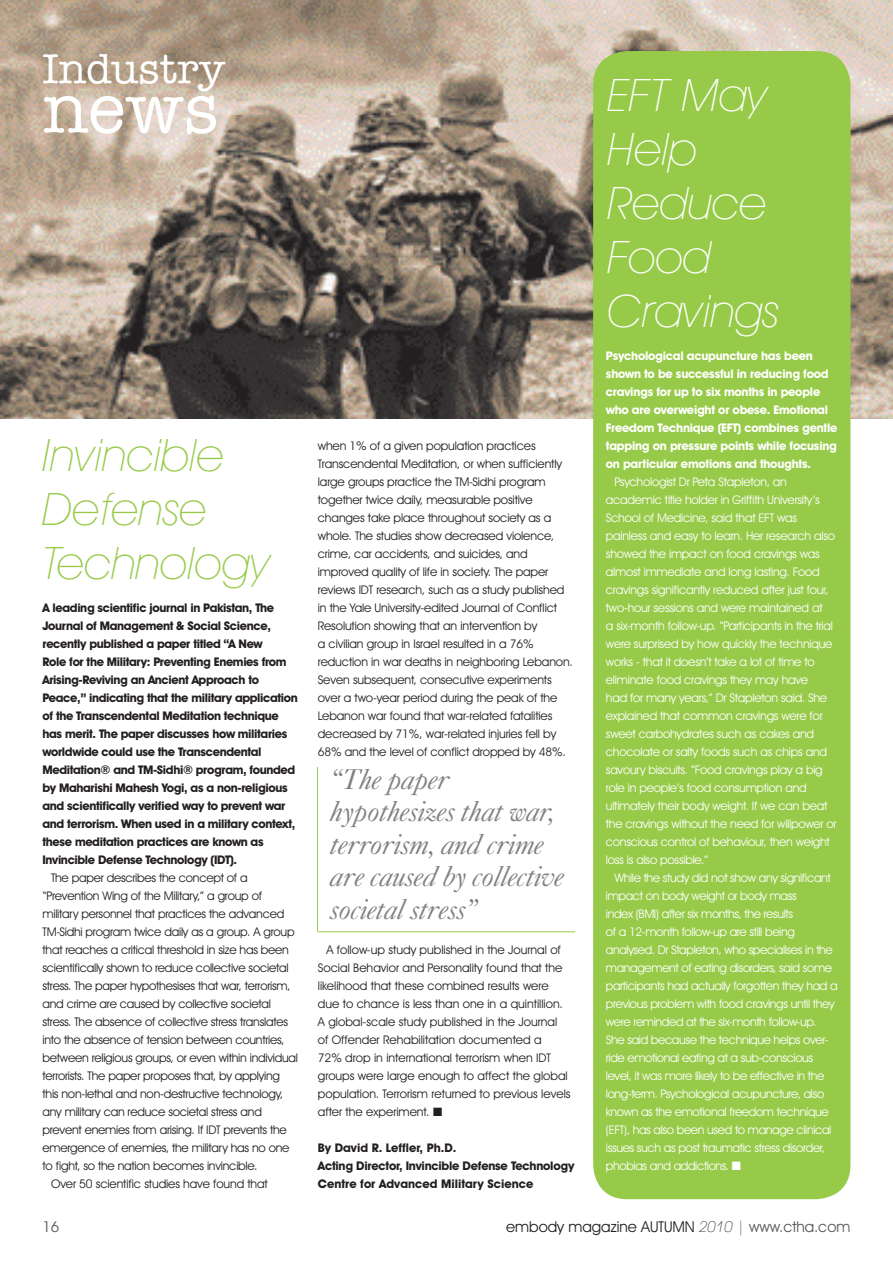
<style>
.page{position:relative;width:893px;height:1263px;background:#fff}
.page>*{position:absolute;margin:0;border:0;box-sizing:border-box;transform-origin:0 0}
.t1{font:500 69px "American Typewriter";color:#fff}
.t2{font:italic 200 45px/54px "Avant Garde IT Cby BT";color:#fff}
.t3{font:italic 200 45px/54px "Avant Garde IT Cby BT";color:#97ca49}
.t4{font:500 42px "American Typewriter";color:#fff}
.t5{font:italic 28.5px/32.4px "Caslon 540 BT";color:#808285}
.t6{font:15px "Avant Garde IT Cby BT";color:#231f20}
.t7{font:15px "Avant Garde IT Cby BT";color:#57585a}
.t8{font:12px/18px "Avant Garde IT Cby BT";letter-spacing:-.01em;color:#231f20}
.t9{font:12px/18px "Avant Garde IT Cby BT";letter-spacing:-.02em;color:#fff}
.t10{font:700 12px/18px "Avant Garde IT Cby BT";letter-spacing:-.03em;color:#231f20}
.t11{font:700 12px/18px "Avant Garde IT Cby BT";letter-spacing:-.02em;color:#fff}
.t12{font:700 12px/18px "Avant Garde IT Cby BT";color:#231f20}
.s1{font-weight:200;font-style:italic}
.s2{font-weight:200;font-style:italic;color:#57585a}
.s3{color:#57585a}
</style>
<div class="page">
<img style="left:0;top:0;width:893px;height:419px">
<div style="left:593px;top:51px;width:257px;height:1148px;background:#97ca49;border-radius:34px"></div>
<hr style="left:317px;top:767px;width:1px;height:164px;background:#97ca49">
<hr style="left:318px;top:931px;width:257px;height:1px;background:#97ca49">
<h3 class="t4" style="left:43px;top:45px;width:185px">Industry</h3>
<h1 class="t1" style="left:43px;top:70px;width:178px">news</h1>
<h2 class="t3" style="left:43px;top:428px;width:229px">Invincible<br>Defense<br>Technology</h2>
<p class="t10" style="left:43px;top:599px;width:257px">A leading scientific journal in Pakistan, The Journal of Management &amp; Social Science, recently published a paper titled “A New<br>Role for the Military: Preventing Enemies from Arising-Reviving an Ancient Approach to Peace,” indicating that the military application of the Transcendental Meditation technique has merit. The paper discusses how militaries worldwide could use the Transcendental Meditation® and TM-Sidhi® program, founded by Maharishi Mahesh Yogi, as a non-religious and scientifically verified way to prevent war and terrorism. When used in a military context, these meditation practices are known as Invincible Defense Technology (IDT).</p>
<p class="t8" style="left:51px;top:869px;width:198px">The paper describes the concept of a</p>
<p class="t8" style="left:43px;top:887px;width:221px">“Prevention Wing of the Military,” a group of</p>
<p class="t8" style="left:43px;top:905px;width:243px">military personnel that practices the advanced</p>
<p class="t8" style="left:43px;top:923px;width:254px">TM-Sidhi program twice daily as a group. A group</p>
<p class="t8" style="left:43px;top:941px;width:248px">that reaches a critical threshold in size has been</p>
<p class="t8" style="left:43px;top:959px;width:248px">scientifically shown to reduce collective societal</p>
<p class="t8" style="left:43px;top:977px;width:250px">stress. The paper hypothesises that war, terrorism,</p>
<p class="t8" style="left:43px;top:995px;width:230px">and crime are caused by collective societal</p>
<p class="t8" style="left:43px;top:1013px;width:247px">stress. The absence of collective stress translates</p>
<p class="t8" style="left:43px;top:1031px;width:244px">into the absence of tension between countries,</p>
<p class="t8" style="left:43px;top:1049px;width:257px">between religious groups, or even within individual</p>
<p class="t8" style="left:43px;top:1067px;width:239px">terrorists. The paper proposes that, by applying</p>
<p class="t8" style="left:43px;top:1085px;width:242px">this non-lethal and non-destructive technology,</p>
<p class="t8" style="left:43px;top:1103px;width:221px">any military can reduce societal stress and</p>
<p class="t8" style="left:43px;top:1121px;width:246px">prevent enemies from arising. If IDT prevents the</p>
<p class="t8" style="left:43px;top:1139px;width:248px">emergence of enemies, the military has no one</p>
<p class="t8" style="left:43px;top:1157px;width:216px">to fight, so the nation becomes invincible.</p>
<p class="t8" style="left:51px;top:1175px;width:218px">Over 50 scientific studies have found that</p>
<p class="t8" style="left:318px;top:437px;width:256px">when 1% of a given population practices Transcendental Meditation, or when sufficiently large groups practice the TM-Sidhi program together twice daily, measurable positive changes take place throughout society as a whole. The studies show decreased violence, crime, car accidents, and suicides, and improved quality of life in society. The paper reviews IDT research, such as a study published in the Yale University-edited Journal of Conflict Resolution showing that an intervention by<br>a civilian group in Israel resulted in a 76% reduction in war deaths in neighboring Lebanon.<br>Seven subsequent, consecutive experiments over a two-year period during the peak of the Lebanon war found that war-related fatalities decreased by 71%, war-related injuries fell by 68% and the level of conflict dropped by 48%.</p>
<h3 class="t5" style="left:331px;top:762px;width:235px">“The paper hypothesizes that war, terrorism, and crime are caused by collective societal stress”</h3>
<p class="t8" style="left:318px;top:941px;width:254px;text-indent:9px">A follow-up study published in the Journal of Social Behavior and Personality found that the likelihood that these combined results were due to chance is less than one in a quintillion.<br>A global-scale study published in the Journal of Offender Rehabilitation documented a<br>72% drop in international terrorism when IDT groups were large enough to affect the global population. Terrorism returned to previous levels after the experiment. ■</p>
<p class="t12" style="left:318px;top:1139px;width:258px">By David R. Leffler, Ph.D.<br>Acting Director, Invincible Defense Technology<br>Centre for Advanced Military Science</p>
<h2 class="t2" style="left:607px;top:68px;width:173px">EFT May<br>Help<br>Reduce<br>Food<br>Cravings</h2>
<p class="t11" style="left:606px;top:347px;width:233px">Psychological acupuncture has been shown to be successful in reducing food cravings for up to six months in people who are overweight or obese. Emotional Freedom Technique (EFT) combines gentle tapping on pressure points while focusing on particular emotions and thoughts.</p>
<p class="t9" style="left:606px;top:473px;width:232px;text-indent:9px">Psychologist Dr Peta Stapleton, an academic title holder in Griffith University’s School of Medicine, said that EFT was painless and easy to learn. Her research also showed the impact on food cravings was almost immediate and long lasting. Food cravings significantly reduced after just four, two-hour sessions and were maintained at<br>a six-month follow-up. “Participants in the trial were surprised by how quickly the technique works - that it doesn’t take a lot of time to eliminate food cravings they may have<br>had for many years,” Dr Stapleton said. She explained that common cravings were for sweet carbohydrates such as cakes and chocolate or salty foods such as chips and savoury biscuits. “Food cravings play a big role in people’s food consumption and ultimately their body weight. If we can beat the cravings without the need for willpower or conscious control of behaviour, then weight loss is also possible.”</p>
<p class="t9" style="left:606px;top:869px;width:233px;text-indent:9px">While the study did not show any significant impact on body weight or body mass<br>index (BMI) after six months, the results<br>of a 12-month follow-up are still being analysed. Dr Stapleton, who specialises in the management of eating disorders, said some participants had actually forgotten they had a previous problem with food cravings until they were reminded at the six-month follow-up.<br>She said because the technique helps over&shy;ride emotional eating at a sub-conscious level, it was more likely to be effective in the long-term. Psychological acupuncture, also known as the emotional freedom technique (EFT), has also been used to manage clinical issues such as post traumatic stress disorder, phobias and addictions. ■</p>
<p class="t7" style="left:43px;top:1217px;width:18px">16</p>
<p class="t6" style="left:506px;top:1217px;width:346px">embody magazine AUTUMN <span class="s1">2010</span> <span class="s2">|</span> <span class="s3">www.ctha.com</span></p>
</div>
